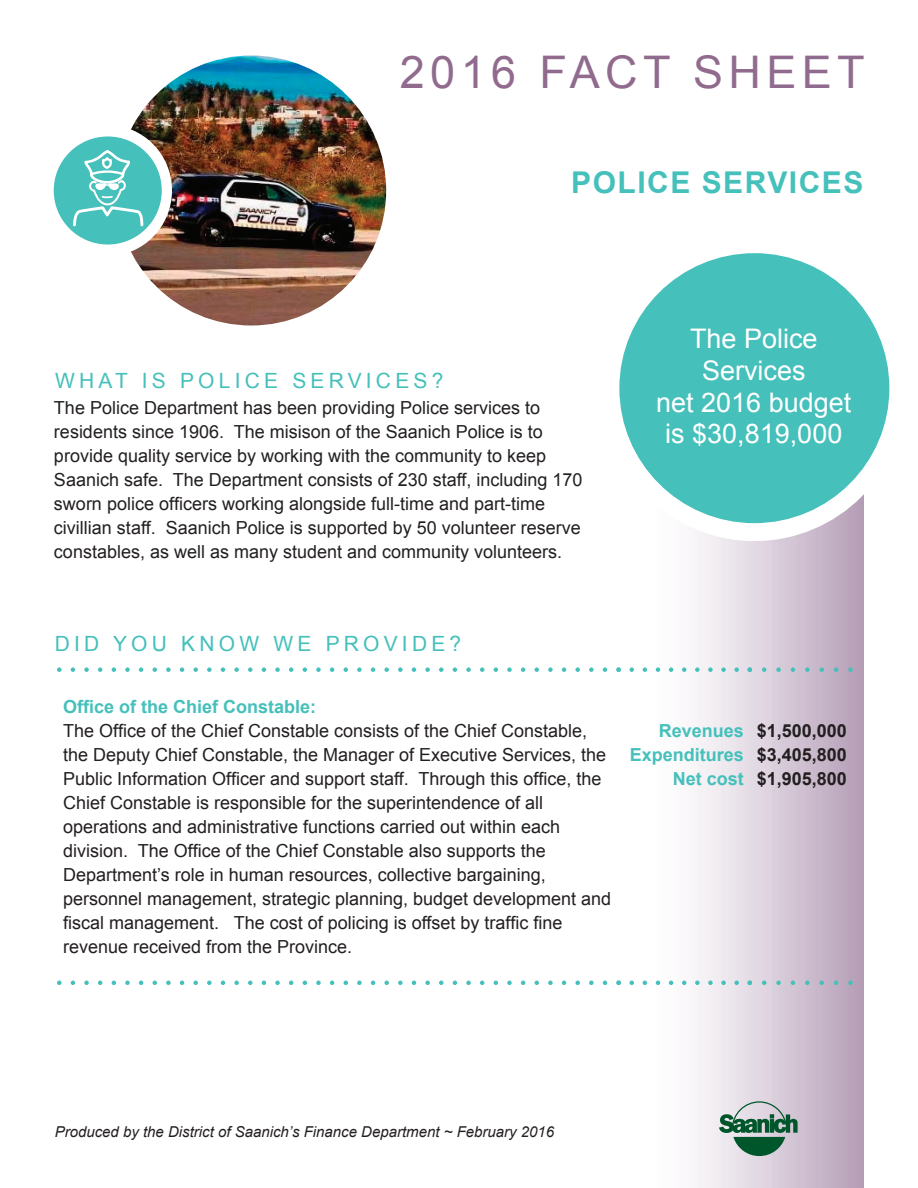
<style>
.page{position:relative;width:918px;height:1188px;background:#fff}
.page>*{position:absolute;margin:0;border:0;box-sizing:border-box;transform-origin:0 0}
.t1{font:45px "Arial";letter-spacing:.12em;color:#906b8e}
.t2{font:700 30px "Arial";letter-spacing:.05em;color:#45c0bb}
.t3{font:27px/31.5px "Arial";color:#fff;text-align:center}
.t4{font:21px "Arial";letter-spacing:.2em;color:#45c0bb}
.t5{font:18px/24px "Arial";color:#231f20}
.t6{font:700 18px/24px "Arial";color:#45c0bb;text-align:right}
.t7{font:700 18px/24px "Arial";color:#231f20;text-align:justify}
.t8{font:italic 15px "Arial";color:#231f20}
</style>
<div class="page">
<img style="left:116px;top:56px;width:270px;height:270px;border-radius:135px">
<div style="left:645px;top:416px;width:219px;height:772px;background:linear-gradient(to right,#fff,#b8a2ba)"></div>
<svg style="left:719px;top:1101px;width:79px;height:55px;background:#88a499"></svg>
<div style="left:603px;top:238px;width:303px;height:303px;background:#fff;border-radius:50%"></div>
<div style="left:619px;top:253px;width:270px;height:270px;background:#45c0bb;border-radius:50%"></div>
<div style="left:44px;top:125px;width:128px;height:131px;background:#fff;border-radius:50%"></div>
<div style="left:54px;top:136px;width:108px;height:109px;background:#45c0bb;border-radius:50%"></div>
<svg style="left:73px;top:150px;width:70px;height:76px"></svg>
<svg style="left:57px;top:667px;width:796px;height:5px"></svg>
<svg style="left:57px;top:981px;width:796px;height:4px"></svg>
<h1 class="t1" style="left:400px;top:43px;width:466px">2016 FACT SHEET</h1>
<h2 class="t2" style="left:571px;top:163px;width:294px">POLICE SERVICES</h2>
<p class="t4" style="left:55px;top:367px;width:390px">WHAT IS POLICE SERVICES?</p>
<p class="t5" style="left:54px;top:396px;width:530px">The Police Department has been providing Police services to residents since 1906. The misison of the Saanich Police is to provide quality service by working with the community to keep Saanich safe. The Department consists of 230 staff, including 170 sworn police officers working alongside full-time and part-time civillian staff. Saanich Police is supported by 50 volunteer reserve constables, as well as many student and community volunteers.</p>
<p class="t4" style="left:55px;top:630px;width:408px">DID YOU KNOW WE PROVIDE?</p>
<h3 class="t3" style="left:656px;top:324px;width:197px">The Police<br>Services<br>net 2016 budget is $30,819,000</h3>
<p class="t6" style="left:63px;top:695px;width:255px">Office of the Chief Constable:</p>
<p class="t5" style="left:63px;top:719px;width:550px">The Office of the Chief Constable consists of the Chief Constable, the Deputy Chief Constable, the Manager of Executive Services, the Public Information Officer and support staff. Through this office, the Chief Constable is responsible for the superintendence of all operations and administrative functions carried out within each division. The Office of the Chief Constable also supports the Department’s role in human resources, collective bargaining, personnel management, strategic planning, budget development and fiscal management. The cost of policing is offset by traffic fine revenue received from the Province.</p>
<p class="t6" style="left:630px;top:719px;width:116px">Revenues<br>Expenditures<br>Net cost</p>
<p class="t7" style="left:757px;top:719px;width:92px">$1,500,000 $3,405,800 $1,905,800</p>
<p class="t8" style="left:55px;top:1122px;width:501px">Produced by the District of Saanich’s Finance Department ~ February 2016</p>
</div>
